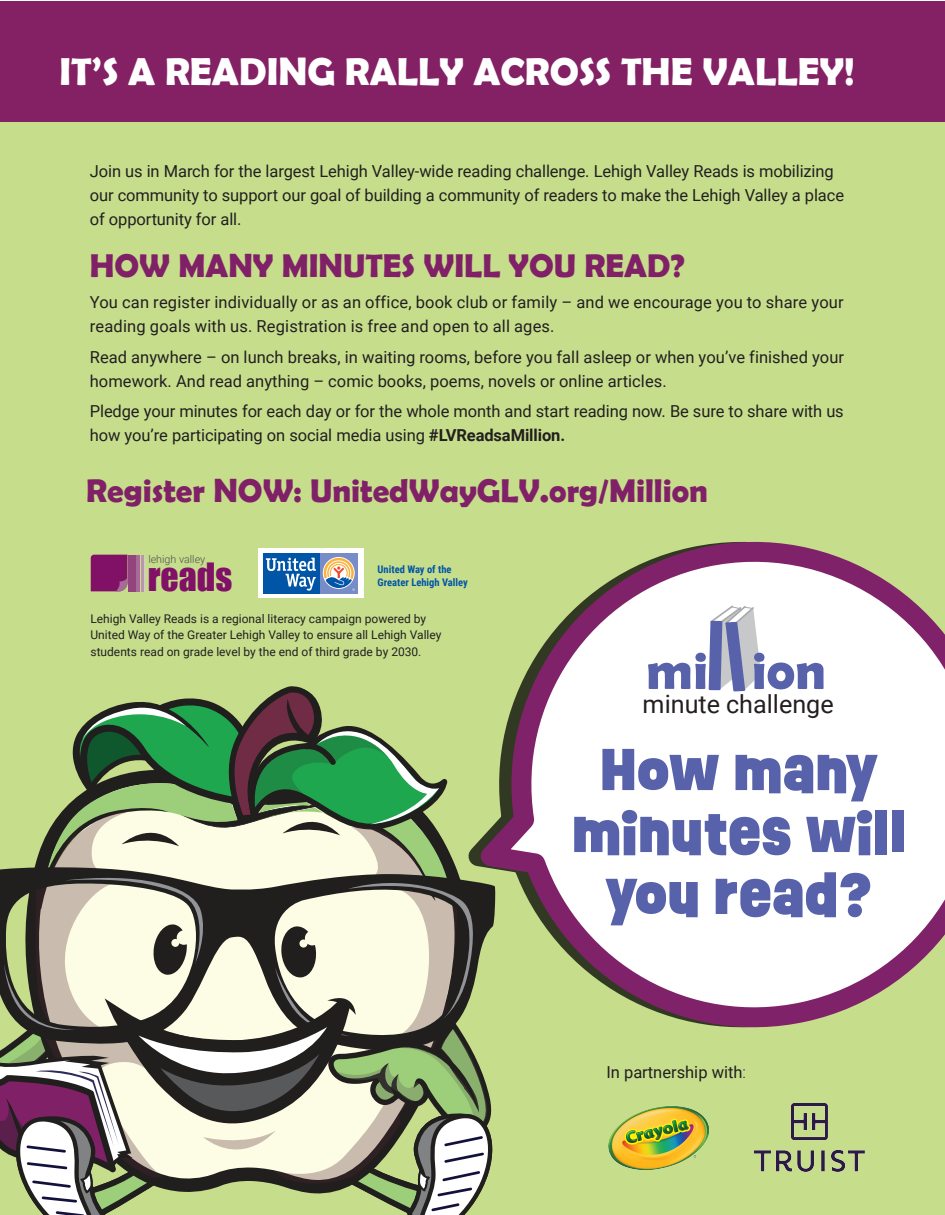
<style>
.page{position:relative;width:945px;height:1215px;background:#fff}
.page>*{position:absolute;margin:0;border:0;box-sizing:border-box;transform-origin:0 0}
.t1{font:900 54.15px/61.9px "Ruddy";color:#5862ab;text-align:center}
.t2{font:700 53.85px "Berlin Sans FB Demi";color:#5862ab}
.t3{font:700 39px "Berlin Sans FB Demi";color:#fff}
.t4{font:35.85px "Impact";color:#811067}
.t5{font:700 33px "Berlin Sans FB Demi";color:#802168}
.t6{font:25.2px "Roboto";color:#231f20}
.t7{font:16.5px/24px "Roboto";letter-spacing:-.005em;color:#231f20}
.t8{font:12px/16.5px "Roboto";color:#231f20}
.t9{font:300 10.8px "Roboto";color:#4d4d4f}
.t10{font:700 10.5px/12.6px "Roboto Condensed";color:#0155a7}
.s1{font-weight:700}
.s2{font-weight:300}
</style>
<div class="page">
<div style="left:0;top:102px;width:945px;height:1113px;background:#c6de8c"></div>
<svg style="left:0;top:686px;width:493px;height:529px"></svg>
<svg style="left:451px;top:541px;width:494px;height:520px"></svg>
<div style="left:128px;top:555px;width:8px;height:36px;background:#93447d"></div>
<hr style="left:137px;top:555px;width:3px;height:36px;background:#a66b96">
<hr style="left:141px;top:555px;width:2px;height:36px;background:#bd93b2">
<hr style="left:144px;top:555px;width:1px;height:36px;background:#dbc5d6">
<svg style="left:91px;top:555px;width:38px;height:37px"></svg>
<div style="left:258px;top:548px;width:105px;height:50px;background:#fff"></div>
<div style="left:319px;top:553px;width:39px;height:40px;background:#788dc7"></div>
<div style="left:263px;top:553px;width:56px;height:40px;background:#0155a7"></div>
<svg style="left:323px;top:557px;width:32px;height:32px"></svg>
<svg style="left:266px;top:558px;width:50px;height:33px"></svg>
<svg style="left:324px;top:558px;width:31px;height:33px"></svg>
<div style="left:0;top:1px;width:945px;height:120px;background:#842165"></div>
<svg style="left:709px;top:604px;width:52px;height:87px;background:#aaaec9"></svg>
<img style="left:755px;top:1103px;width:109px;height:69px">
<img style="left:608px;top:1105px;width:102px;height:66px">
<h3 class="t3" style="left:59px;top:49px;width:797px">IT’S A READING RALLY ACROSS THE VALLEY!</h3>
<p class="t7" style="left:90px;top:158px;width:756px">Join us in March for the largest Lehigh Valley-wide reading challenge. Lehigh Valley Reads is mobilizing our community to support our goal of building a community of readers to make the Lehigh Valley a place of opportunity for all.</p>
<h3 class="t5" style="left:90px;top:247px;width:596px">HOW MANY MINUTES WILL YOU READ?</h3>
<p class="t7" style="left:90px;top:289px;width:755px">You can register individually or as an office, book club or family – and we encourage you to share your reading goals with us. Registration is free and open to all ages.</p>
<p class="t7" style="left:90px;top:344px;width:756px">Read anywhere – on lunch breaks, in waiting rooms, before you fall asleep or when you’ve finished your homework. And read anything – comic books, poems, novels or online articles.</p>
<p class="t7" style="left:90px;top:399px;width:755px">Pledge your minutes for each day or for the whole month and start reading now. Be sure to share with us how you’re participating on social media using <span class="s1">#LVReadsaMillion.</span></p>
<h3 class="t5" style="left:86px;top:471px;width:623px">Register NOW: UnitedWayGLV.org/Million</h3>
<p class="t9" style="left:148px;top:551px;width:58px">lehigh valley</p>
<h3 class="t4" style="left:148px;top:549px;width:86px">reads</h3>
<p class="t10" style="left:378px;top:563px;width:92px">United Way of the<br>Greater Lehigh Valley</p>
<p class="t8" style="left:90px;top:610px;width:353px">Lehigh Valley Reads is a regional literacy campaign powered by<br>United Way of the Greater Lehigh Valley to ensure all Lehigh Valley students read on grade level by the end of third grade by 2030.</p>
<h2 class="t2" style="left:646px;top:639px;width:63px">mi</h2>
<h3 class="t6" style="left:643px;top:687px;width:193px">minute challenge</h3>
<h2 class="t2" style="left:752px;top:639px;width:75px">ion</h2>
<h1 class="t1" style="left:572px;top:740px;width:336px">HOW MANY<br>MINUTES WILL<br>YOU READ?</h1>
<p class="t7" style="left:606px;top:1060px;width:141px">In partnership with<span class="s2">:</span></p>
</div>
